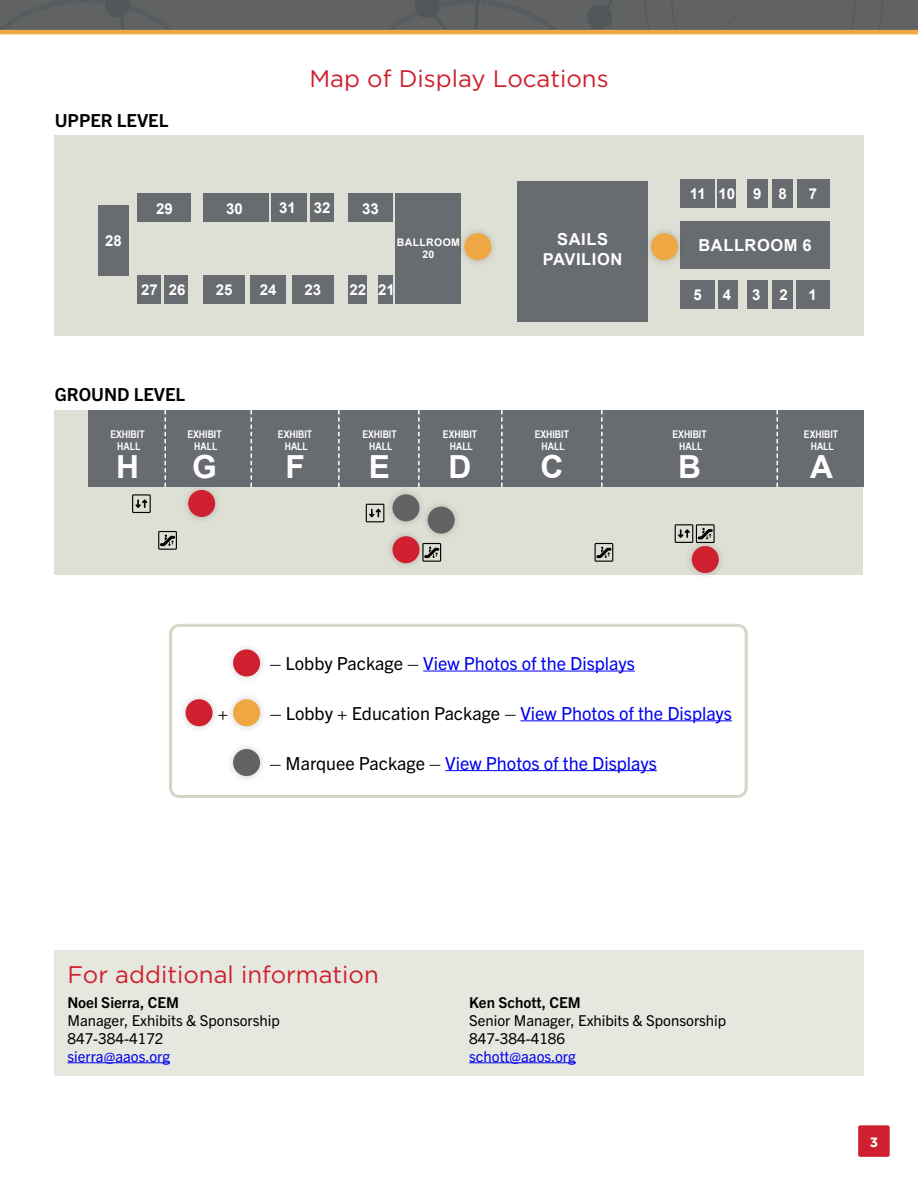
<style>
.page{position:relative;width:918px;height:1188px;background:#fff}
.page>*{position:absolute;margin:0;border:0;box-sizing:border-box;transform-origin:0 0}
.t1{font:700 31.8px "Arial";color:#fff}
.t2{font:24px "Gotham";color:#cf202f}
.t3{font:18px "Trade Gothic Next LT Pro";color:#00e}
.t4{font:18px "Trade Gothic Next LT Pro";color:#000}
.t5{font:700 18px "Trade Gothic Next LT Pro";color:#000}
.t6{font:700 16.5px/19.8px "Arial";letter-spacing:.035em;color:#fff;text-align:center}
.t7{font:15px/18px "Trade Gothic Next LT Pro";color:#000}
.t8{font:700 15px "Arial";color:#fff}
.t9{font:15px "Trade Gothic Next LT Pro";color:#00e}
.t10{font:700 15px "Trade Gothic Next LT Pro";color:#000}
.t11{font:700 13.5px "Gotham";color:#fff}
.t12{font:700 10.65px/12.1px "Arial Narrow";color:#fff;text-align:center}
.t13{font:700 10.5px/12.6px "Arial";letter-spacing:.035em;color:#fff;text-align:center}
.s1{color:#000}
.s2{color:#00e}
</style>
<div class="page">
<div style="left:858px;top:1125px;width:32px;height:32px;background:#cf202f;border-radius:2px"></div>
<div style="left:0;top:0;width:918px;height:31px;background:#606264"></div>
<svg style="left:0;top:0;width:883px;height:30px"></svg>
<div style="left:587px;top:5px;width:25px;height:25px;background:#52575a;border-radius:50%"></div>
<hr style="left:0;top:30px;width:918px;height:4px;background:#eea742">
<div style="left:54px;top:950px;width:810px;height:126px;background:#e6e7df"></div>
<hr style="left:68px;top:1062px;width:102px;height:1px;background:#00e">
<hr style="left:469px;top:1062px;width:107px;height:1px;background:#00e">
<div style="left:55px;top:136px;width:809px;height:200px;background:#dee0d5"></div>
<div style="left:517px;top:181px;width:131px;height:141px;background:#686b70"></div>
<div style="left:396px;top:193px;width:65px;height:111px;background:#686b70"></div>
<div style="left:680px;top:221px;width:149px;height:48px;background:#686b70"></div>
<div style="left:98px;top:205px;width:31px;height:70px;background:#686b70"></div>
<div style="left:138px;top:193px;width:53px;height:29px;background:#686b70"></div>
<div style="left:203px;top:193px;width:65px;height:29px;background:#686b70"></div>
<div style="left:271px;top:193px;width:36px;height:29px;background:#686b70"></div>
<div style="left:348px;top:193px;width:44px;height:29px;background:#686b70"></div>
<div style="left:310px;top:193px;width:24px;height:29px;background:#686b70"></div>
<div style="left:203px;top:275px;width:42px;height:29px;background:#686b70"></div>
<div style="left:250px;top:275px;width:36px;height:29px;background:#686b70"></div>
<div style="left:292px;top:275px;width:42px;height:29px;background:#686b70"></div>
<div style="left:164px;top:275px;width:24px;height:29px;background:#686b70"></div>
<div style="left:138px;top:275px;width:23px;height:29px;background:#686b70"></div>
<div style="left:348px;top:275px;width:19px;height:29px;background:#686b70"></div>
<div style="left:378px;top:275px;width:14px;height:29px;background:#686b70"></div>
<div style="left:747px;top:281px;width:21px;height:28px;background:#686b70"></div>
<div style="left:772px;top:281px;width:21px;height:28px;background:#686b70"></div>
<div style="left:718px;top:281px;width:20px;height:28px;background:#686b70"></div>
<div style="left:796px;top:281px;width:33px;height:28px;background:#686b70"></div>
<div style="left:718px;top:179px;width:18px;height:29px;background:#686b70"></div>
<div style="left:747px;top:179px;width:21px;height:29px;background:#686b70"></div>
<div style="left:772px;top:179px;width:21px;height:29px;background:#686b70"></div>
<div style="left:681px;top:179px;width:34px;height:29px;background:#686b70"></div>
<div style="left:681px;top:281px;width:34px;height:28px;background:#686b70"></div>
<div style="left:797px;top:179px;width:32px;height:29px;background:#686b70"></div>
<div style="left:54px;top:410px;width:809px;height:165px;background:#dee0d5"></div>
<div style="left:89px;top:410px;width:775px;height:77px;background:#686b70"></div>
<svg style="left:165px;top:410px;width:1px;height:77px"></svg>
<svg style="left:251px;top:410px;width:1px;height:77px"></svg>
<svg style="left:338px;top:410px;width:2px;height:77px"></svg>
<svg style="left:418px;top:410px;width:2px;height:76px"></svg>
<svg style="left:501px;top:410px;width:2px;height:77px"></svg>
<svg style="left:601px;top:410px;width:2px;height:77px"></svg>
<svg style="left:777px;top:410px;width:1px;height:77px"></svg>
<svg style="left:160px;top:535px;width:15px;height:11px"></svg>
<div style="left:158px;top:531px;width:19px;height:19px;border:1px solid #000"></div>
<svg style="left:135px;top:499px;width:12px;height:9px"></svg>
<div style="left:132px;top:494px;width:19px;height:19px;border:1px solid #000"></div>
<svg style="left:369px;top:509px;width:12px;height:8px"></svg>
<div style="left:366px;top:504px;width:18px;height:18px;border:1px solid #000"></div>
<svg style="left:678px;top:529px;width:12px;height:9px"></svg>
<div style="left:675px;top:524px;width:18px;height:19px;border:1px solid #000"></div>
<svg style="left:427px;top:547px;width:12px;height:11px"></svg>
<div style="left:422px;top:543px;width:19px;height:19px;border:1px solid #000"></div>
<svg style="left:597px;top:547px;width:14px;height:11px"></svg>
<div style="left:595px;top:543px;width:18px;height:19px;border:1px solid #000"></div>
<svg style="left:698px;top:528px;width:15px;height:10px"></svg>
<div style="left:696px;top:524px;width:19px;height:19px;border:1px solid #000"></div>
<div style="left:180px;top:482px;width:43px;height:43px;background:#000;opacity:.2"></div>
<div style="left:188px;top:490px;width:27px;height:27px;background:#cf202f;border-radius:50%"></div>
<div style="left:385px;top:528px;width:42px;height:43px;background:#000;opacity:.2"></div>
<div style="left:392px;top:536px;width:27px;height:27px;background:#cf202f;border-radius:50%"></div>
<div style="left:684px;top:538px;width:43px;height:43px;background:#000;opacity:.2"></div>
<div style="left:692px;top:546px;width:27px;height:27px;background:#cf202f;border-radius:50%"></div>
<div style="left:385px;top:486px;width:42px;height:43px;background:#000;opacity:.2"></div>
<div style="left:392px;top:494px;width:27px;height:27px;background:#606264;border-radius:50%"></div>
<div style="left:420px;top:499px;width:42px;height:42px;background:#000;opacity:.2"></div>
<div style="left:428px;top:507px;width:27px;height:27px;background:#606264;border-radius:50%"></div>
<div style="left:457px;top:225px;width:42px;height:43px;background:#000;opacity:.2"></div>
<div style="left:464px;top:233px;width:27px;height:27px;background:#eea742;border-radius:50%"></div>
<div style="left:643px;top:225px;width:43px;height:43px;background:#000;opacity:.2"></div>
<div style="left:651px;top:233px;width:27px;height:27px;background:#eea742;border-radius:50%"></div>
<div style="left:169px;top:624px;width:579px;height:174px;border:3px solid #d5d6c8;border-radius:9px"></div>
<hr style="left:423px;top:671px;width:212px;height:1px;background:#00e">
<div style="left:225px;top:642px;width:43px;height:42px;background:#000;opacity:.2"></div>
<div style="left:233px;top:649px;width:27px;height:27px;background:#cf202f;border-radius:50%"></div>
<hr style="left:445px;top:770px;width:212px;height:1px;background:#00e">
<div style="left:225px;top:741px;width:43px;height:43px;background:#000;opacity:.2"></div>
<div style="left:233px;top:749px;width:27px;height:27px;background:#606264;border-radius:50%"></div>
<hr style="left:520px;top:720px;width:212px;height:1px;background:#00e">
<div style="left:178px;top:691px;width:42px;height:43px;background:#000;opacity:.2"></div>
<div style="left:186px;top:699px;width:27px;height:27px;background:#cf202f;border-radius:50%"></div>
<div style="left:225px;top:691px;width:43px;height:43px;background:#000;opacity:.2"></div>
<div style="left:233px;top:699px;width:27px;height:27px;background:#eea742;border-radius:50%"></div>
<h3 class="t5" style="left:55px;top:108px;width:115px">UPPER LEVEL</h3>
<h2 class="t2" style="left:309px;top:63px;width:301px">Map of Display Locations</h2>
<h3 class="t8" style="left:156px;top:198px;width:18px">29</h3>
<h3 class="t8" style="left:226px;top:198px;width:18px">30</h3>
<h3 class="t8" style="left:279px;top:197px;width:53px">31 32</h3>
<h3 class="t8" style="left:362px;top:198px;width:18px">33</h3>
<h3 class="t8" style="left:690px;top:183px;width:99px">1110 9 8</h3>
<h3 class="t8" style="left:809px;top:183px;width:10px">7</h3>
<h3 class="t8" style="left:105px;top:230px;width:18px">28</h3>
<p class="t13" style="left:397px;top:236px;width:65px">BALLROOM<br>20</p>
<h3 class="t6" style="left:543px;top:230px;width:81px">SAILS<br>PAVILION</h3>
<h3 class="t6" style="left:698px;top:236px;width:115px">BALLROOM 6</h3>
<h3 class="t8" style="left:141px;top:279px;width:46px">27 26</h3>
<h3 class="t8" style="left:216px;top:279px;width:18px">25</h3>
<h3 class="t8" style="left:260px;top:279px;width:18px">24</h3>
<h3 class="t8" style="left:305px;top:279px;width:18px">23</h3>
<h3 class="t8" style="left:349px;top:279px;width:47px">22 21</h3>
<h3 class="t8" style="left:723px;top:285px;width:10px">4</h3>
<h3 class="t8" style="left:752px;top:285px;width:10px">3</h3>
<h3 class="t8" style="left:780px;top:285px;width:10px">2</h3>
<h3 class="t8" style="left:808px;top:285px;width:10px">1</h3>
<h3 class="t8" style="left:693px;top:285px;width:10px">5</h3>
<h3 class="t5" style="left:55px;top:382px;width:132px">GROUND LEVEL</h3>
<p class="t12" style="left:110px;top:428px;width:36px">EXHIBIT<br>HALL</p>
<h1 class="t1" style="left:116px;top:445px;width:24px">H</h1>
<p class="t12" style="left:187px;top:428px;width:36px">EXHIBIT<br>HALL</p>
<h1 class="t1" style="left:192px;top:445px;width:26px">G</h1>
<p class="t12" style="left:278px;top:428px;width:36px">EXHIBIT<br>HALL</p>
<h1 class="t1" style="left:285px;top:445px;width:21px">F</h1>
<p class="t12" style="left:362px;top:428px;width:36px">EXHIBIT<br>HALL</p>
<h1 class="t1" style="left:369px;top:445px;width:23px">E</h1>
<p class="t12" style="left:443px;top:428px;width:36px">EXHIBIT<br>HALL</p>
<h1 class="t1" style="left:449px;top:445px;width:24px">D</h1>
<p class="t12" style="left:535px;top:428px;width:36px">EXHIBIT<br>HALL</p>
<h1 class="t1" style="left:540px;top:445px;width:24px">C</h1>
<p class="t12" style="left:672px;top:428px;width:36px">EXHIBIT<br>HALL</p>
<h1 class="t1" style="left:678px;top:445px;width:24px">B</h1>
<h3 class="t3" style="left:269px;top:651px;width:367px"><span class="s1">– Lobby Package –</span> View Photos of the Displays</h3>
<h3 class="t4" style="left:218px;top:701px;width:12px">+</h3>
<h3 class="t4" style="left:270px;top:701px;width:464px">– Lobby + Education Package – <span class="s2">View Photos of the Displays</span></h3>
<h3 class="t3" style="left:269px;top:750px;width:389px"><span class="s1">– Marquee Package –</span> View Photos of the Displays</h3>
<p class="t12" style="left:804px;top:428px;width:36px">EXHIBIT<br>HALL</p>
<h1 class="t1" style="left:810px;top:445px;width:24px">A</h1>
<h2 class="t2" style="left:68px;top:959px;width:313px">For additional information</h2>
<h3 class="t10" style="left:68px;top:992px;width:113px">Noel Sierra, CEM</h3>
<h3 class="t7" style="left:68px;top:1010px;width:214px">Manager, Exhibits &amp; Sponsorship<br>847-384-4172</h3>
<h3 class="t9" style="left:68px;top:1046px;width:104px">sierra@aaos.org</h3>
<h3 class="t10" style="left:469px;top:992px;width:113px">Ken Schott, CEM</h3>
<h3 class="t7" style="left:469px;top:1010px;width:259px">Senior Manager, Exhibits &amp; Sponsorship<br>847-384-4186</h3>
<h3 class="t9" style="left:469px;top:1046px;width:108px">schott@aaos.org</h3>
<p class="t11" style="left:870px;top:1133px;width:10px">3</p>
</div>
